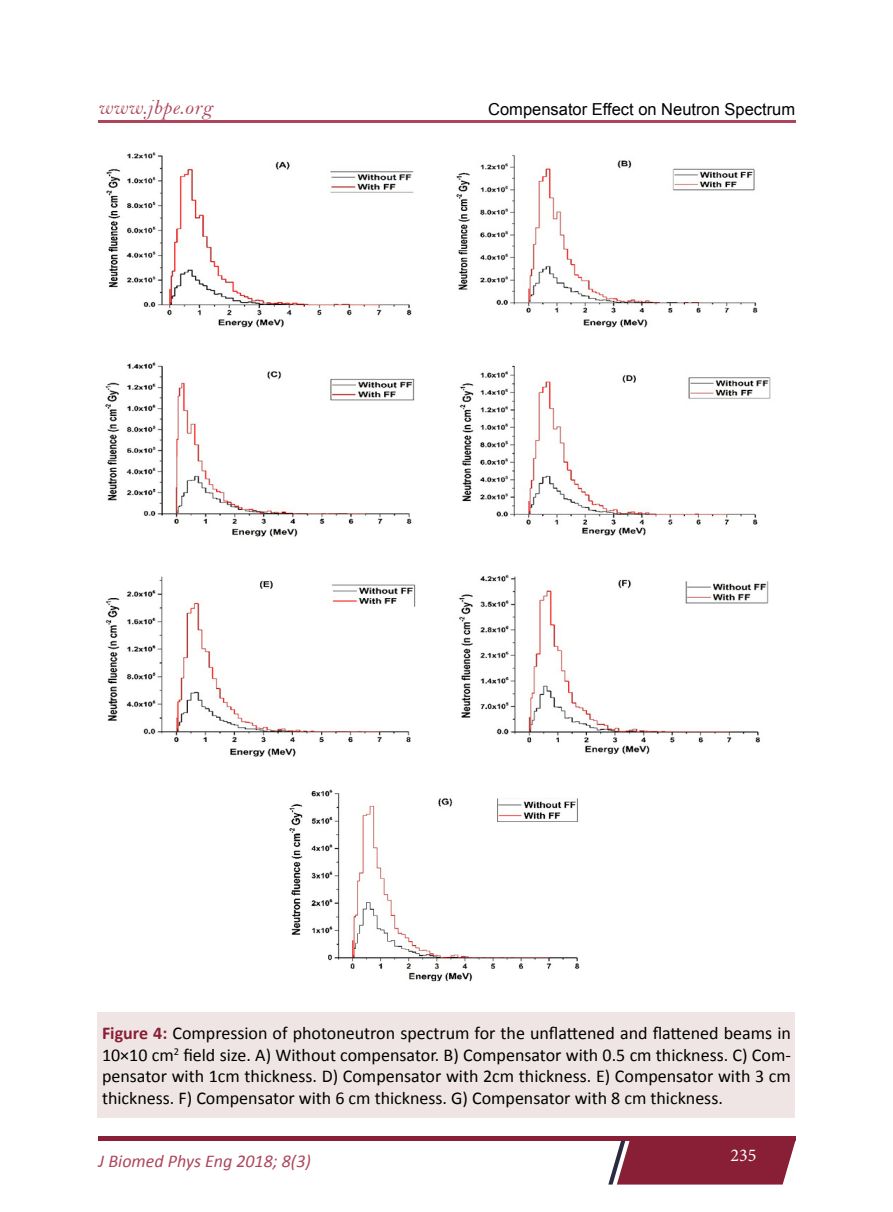
<style>
.page{position:relative;width:893px;height:1212px;background:#fff}
.page>*{position:absolute;margin:0;border:0;box-sizing:border-box;transform-origin:0 0}
.t1{font:21px "Bell MT Italic";letter-spacing:.03em;color:#ad465c}
.t2{font:18px/21.6px "Calibri";color:#000;text-align:justify}
.t3{font:italic 18px "Calibri";color:#ad465c}
.t4{font:18px "Minion Pro";color:#fff}
.t5{font:16.5px "Arial";color:#000}
.s1{font-weight:700;color:#891f36}
</style>
<div class="page">
<div style="left:98px;top:1136px;width:697px;height:5px;background:#891f36"></div>
<svg style="left:608px;top:1141px;width:187px;height:43px;background:#913348"></svg>
<hr style="left:98px;top:120px;width:698px;height:2px;background:#ad465c">
<img style="left:105px;top:152px;width:666px;height:605px">
<img style="left:289px;top:789px;width:291px;height:193px">
<div style="left:98px;top:1012px;width:697px;height:105px;background:#f0e5e5"></div>
<p class="t1" style="left:98px;top:94px;width:116px">www.jbpe.org</p>
<p class="t5" style="left:488px;top:98px;width:308px">Compensator Effect on Neutron Spectrum</p>
<p class="t2" style="left:102px;top:1022px;width:690px"><span class="s1">Figure 4:</span> Compression of photoneutron spectrum for the unflattened and flattened beams in 10×10 cm<sup>2</sup> field size. A) Without compensator. B) Compensator with 0.5 cm thickness. C) Com&shy;pensator with 1cm thickness. D) Compensator with 2cm thickness. E) Compensator with 3 cm thickness. F) Compensator with 6 cm thickness. G) Compensator with 8 cm thickness.</p>
<p class="t3" style="left:99px;top:1148px;width:214px">J Biomed Phys Eng 2018; 8(3)</p>
<p class="t4" style="left:731px;top:1143px;width:27px">235</p>
</div>
